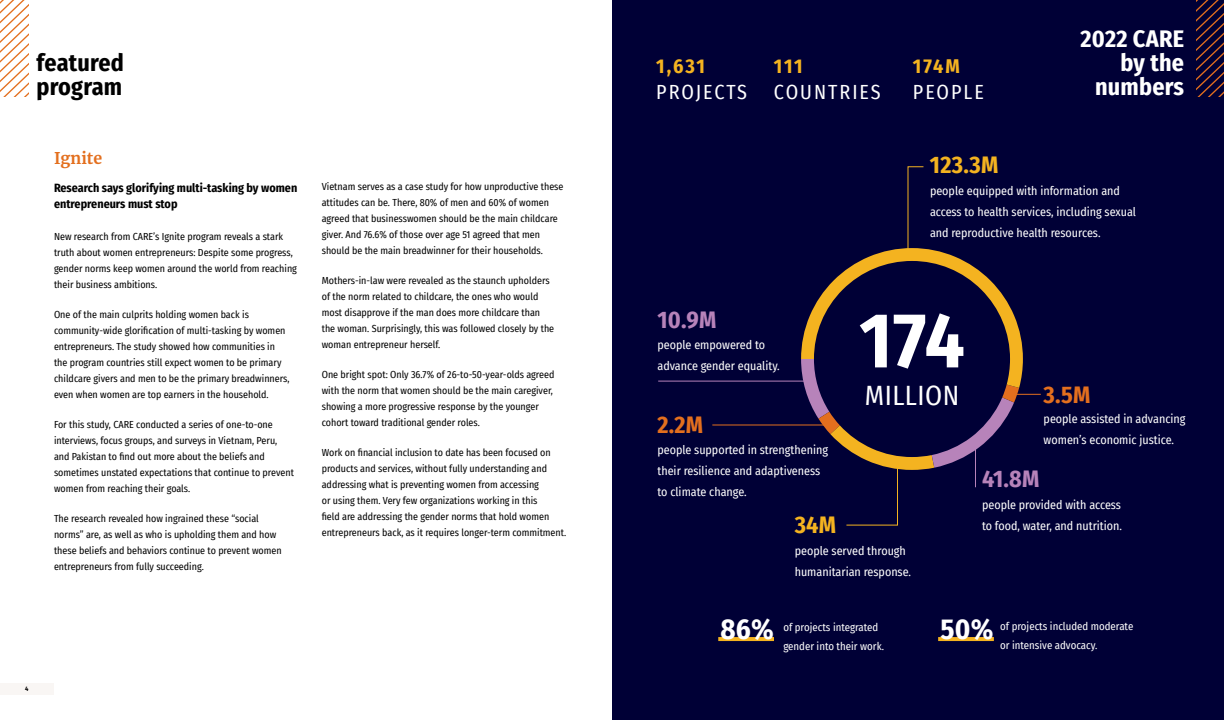
<style>
.page{position:relative;width:1224px;height:720px;background:#fff}
.page>*{position:absolute;margin:0;border:0;box-sizing:border-box;transform-origin:0 0}
.t1{font:700 78px "Fira Sans Condensed";color:#fff}
.t2{font:700 28.8px "Fira Sans Condensed";color:#fff}
.t3{font:27.3px "Fira Sans Condensed";letter-spacing:.02em;color:#fff}
.t4{font:700 24px/24px "Fira Sans Condensed";letter-spacing:.01em;color:#fff;text-align:right}
.t5{font:700 24px/24px "Fira Sans Condensed";letter-spacing:.01em;color:#000}
.t6{font:700 24px "Fira Sans Condensed";letter-spacing:.01em;color:#b783ba}
.t7{font:700 24px "Fira Sans Condensed";letter-spacing:.01em;color:#f4b320}
.t8{font:700 24px "Fira Sans Condensed";color:#e36f1e}
.t9{font:20px "Fira Sans Condensed";letter-spacing:.1em;color:#fff}
.t10{font:700 20px "Fira Sans Condensed";letter-spacing:.08em;color:#f4b320}
.t11{font:700 16px "Merriweather";color:#e36f1e}
.t12{font:12px/21px "Fira Sans Condensed";color:#fff}
.t13{font:700 12px/16px "Fira Sans Condensed";color:#000}
.t14{font:10.8px/18.9px "Fira Sans Condensed";color:#fff}
.t15{font:10px/16px "Fira Sans Condensed";color:#000}
.t16{font:700 6.5px "Fira Sans Condensed";color:#000}
</style>
<div class="page">
<div style="left:0;top:683px;width:54px;height:12px;background:#f9f6f4"></div>
<div style="left:612px;top:0;width:612px;height:720px;background:#000036"></div>
<svg style="left:0;top:0;width:28px;height:96px"></svg>
<svg style="left:1197px;top:0;width:27px;height:96px"></svg>
<hr style="left:718px;top:637px;width:56px;height:4px;background:#f4b320">
<hr style="left:938px;top:637px;width:56px;height:4px;background:#f4b320">
<hr style="left:1010px;top:394px;width:31px;height:1px;background:#e36f1e">
<hr style="left:658px;top:381px;width:152px;height:1px;background:#b783ba">
<hr style="left:712px;top:424px;width:117px;height:1px;background:#e36f1e">
<svg style="left:801px;top:166px;width:222px;height:360px"></svg>
<h3 class="t5" style="left:37px;top:49px;width:89px">featured program</h3>
<h3 class="t10" style="left:656px;top:49px;width:50px">1,631</h3>
<h3 class="t9" style="left:656px;top:77px;width:92px">PROJECTS</h3>
<h3 class="t10" style="left:774px;top:49px;width:30px">111</h3>
<h3 class="t9" style="left:774px;top:77px;width:108px">COUNTRIES</h3>
<h3 class="t10" style="left:913px;top:49px;width:49px">174M</h3>
<h3 class="t9" style="left:913px;top:77px;width:72px">PEOPLE</h3>
<h3 class="t4" style="left:1081px;top:25px;width:105px">2022 CARE by the numbers</h3>
<p class="t16" style="left:25px;top:683px;width:5px">4</p>
<h3 class="t11" style="left:54px;top:147px;width:50px">Ignite</h3>
<h3 class="t7" style="left:930px;top:145px;width:70px">123.3M</h3>
<p class="t12" style="left:930px;top:180px;width:207px">people equipped with information and access to health services, including sexual and reproductive health resources.</p>
<p class="t15" style="left:322px;top:179px;width:243px">Vietnam serves as a case study for how unproductive these attitudes can be. There, 80% of men and 60% of women agreed that businesswomen should be the main childcare giver. And 76.6% of those over age 51 agreed that men should be the main breadwinner for their households.</p>
<p class="t15" style="left:322px;top:273px;width:234px">Mothers-in-law were revealed as the staunch upholders of the norm related to childcare, the ones who would most disapprove if the man does more childcare than the woman. Surprisingly, this was followed closely by the woman entrepreneur herself.</p>
<p class="t15" style="left:322px;top:367px;width:234px">One bright spot: Only 36.7% of 26-to-50-year-olds agreed with the norm that women should be the main caregiver, showing a more progressive response by the younger cohort toward traditional gender roles.</p>
<p class="t15" style="left:322px;top:445px;width:246px">Work on financial inclusion to date has been focused on products and services, without fully understanding and addressing what is preventing women from accessing<br>or using them. Very few organizations working in this<br>field are addressing the gender norms that hold women entrepreneurs back, as it requires longer-term commitment.</p>
<p class="t13" style="left:54px;top:179px;width:245px">Research says glorifying multi-tasking by women entrepreneurs must stop</p>
<p class="t15" style="left:54px;top:229px;width:244px">New research from CARE’s Ignite program reveals a stark truth about women entrepreneurs: Despite some progress, gender norms keep women around the world from reaching their business ambitions.</p>
<p class="t15" style="left:54px;top:307px;width:237px">One of the main culprits holding women back is community-wide glorification of multi-tasking by women entrepreneurs. The study showed how communities in the program countries still expect women to be primary childcare givers and men to be the primary breadwinners, even when women are top earners in the household.</p>
<p class="t15" style="left:54px;top:417px;width:241px">For this study, CARE conducted a series of one-to-one interviews, focus groups, and surveys in Vietnam, Peru, and Pakistan to find out more about the beliefs and sometimes unstated expectations that continue to prevent women from reaching their goals.</p>
<p class="t15" style="left:54px;top:511px;width:229px">The research revealed how ingrained these “social norms” are, as well as who is upholding them and how these beliefs and behaviors continue to prevent women entrepreneurs from fully succeeding.</p>
<h3 class="t6" style="left:657px;top:300px;width:60px">10.9M</h3>
<h1 class="t1" style="left:859px;top:275px;width:107px">174</h1>
<h3 class="t3" style="left:865px;top:375px;width:96px">MILLION</h3>
<p class="t12" style="left:657px;top:334px;width:124px">people empowered to advance gender equality.</p>
<h3 class="t8" style="left:1044px;top:374px;width:48px">3.5M</h3>
<p class="t12" style="left:1044px;top:408px;width:143px">people assisted in advancing women’s economic justice.</p>
<h3 class="t8" style="left:657px;top:404px;width:47px">2.2M</h3>
<p class="t12" style="left:657px;top:439px;width:172px">people supported in strengthening their resilience and adaptiveness to climate change.</p>
<h3 class="t6" style="left:982px;top:458px;width:59px">41.8M</h3>
<p class="t12" style="left:982px;top:494px;width:141px">people provided with access to food, water, and nutrition.</p>
<h3 class="t7" style="left:795px;top:505px;width:43px">34M</h3>
<p class="t12" style="left:795px;top:540px;width:118px">people served through humanitarian response.</p>
<h2 class="t2" style="left:721px;top:604px;width:55px">86%</h2>
<h2 class="t2" style="left:940px;top:604px;width:55px">50%</h2>
<p class="t14" style="left:783px;top:617px;width:102px">of projects integrated gender into their work.</p>
<p class="t14" style="left:1000px;top:616px;width:135px">of projects included moderate or intensive advocacy.</p>
</div>
